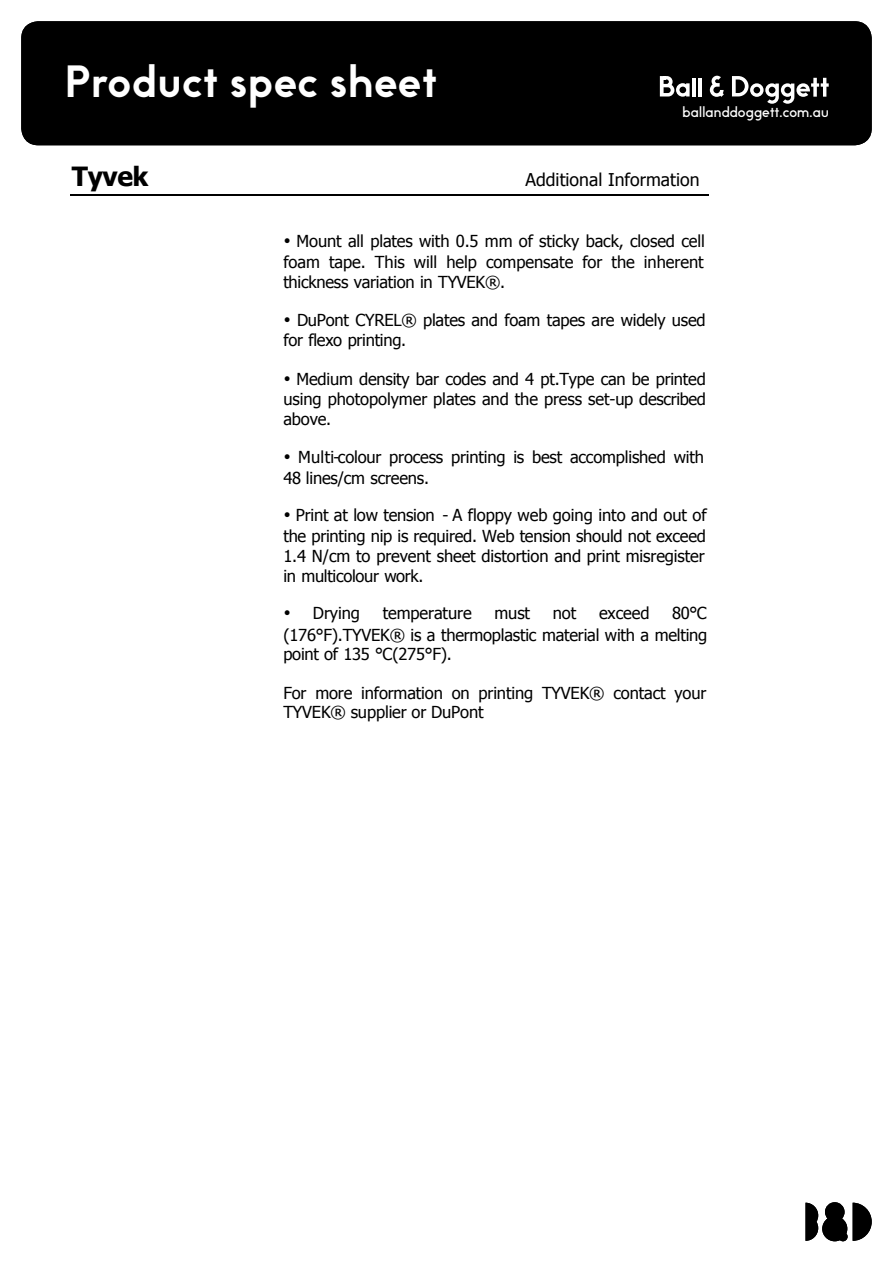
<style>
.page{position:relative;width:893px;height:1263px;background:#fff}
.page>*{position:absolute;margin:0;border:0;box-sizing:border-box;transform-origin:0 0}
.t1{font:700 41.1px "Futwora Pro";letter-spacing:-.03em;color:#fff}
.t2{font:700 26.4px "Tahoma";letter-spacing:-.015em;color:#000}
.t3{font:17.55px "Tahoma";color:#000}
.t4{font:16.5px/20.4px "Tahoma";letter-spacing:-.01em;color:#000;text-align:justify}
.t5{font:13.5px "Futwora Pro";letter-spacing:-.03em;color:#fff}
</style>
<div class="page">
<div style="left:21px;top:21px;width:851px;height:124px;background:#000;border-radius:17px"></div>
<hr style="left:692px;top:78px;width:4px;height:18px;background:#fff">
<hr style="left:698px;top:78px;width:4px;height:18px;background:#fff">
<svg style="left:732px;top:76px;width:97px;height:28px"></svg>
<svg style="left:710px;top:76px;width:14px;height:21px"></svg>
<svg style="left:660px;top:76px;width:30px;height:21px"></svg>
<svg style="left:805px;top:1202px;width:67px;height:39px"></svg>
<hr style="left:70px;top:194px;width:638px;height:1px;background:#000">
<h1 class="t1" style="left:64px;top:51px;width:376px">Product spec sheet</h1>
<p class="t5" style="left:682px;top:102px;width:149px">ballanddoggett.com.au</p>
<h2 class="t2" style="left:72px;top:158px;width:78px">Tyvek</h2>
<p class="t3" style="left:525px;top:168px;width:176px">Additional Information</p>
<p class="t4" style="left:283px;top:230px;width:423px">• Mount all plates with 0.5 mm of sticky back, closed cell foam tape. This will help compensate for the inherent thickness variation in TYVEK®.</p>
<p class="t4" style="left:283px;top:309px;width:424px">• DuPont CYREL® plates and foam tapes are widely used for flexo printing.</p>
<p class="t4" style="left:283px;top:368px;width:424px;line-height:20px">• Medium density bar codes and 4 pt.Type can be printed using photopolymer plates and the press set-up described above.</p>
<p class="t4" style="left:283px;top:446px;width:422px">• Multi-colour process printing is best accomplished with<br>48 lines/cm screens.</p>
<p class="t4" style="left:283px;top:505px;width:425px">• Print at low tension - A floppy web going into and out of the printing nip is required. Web tension should not exceed 1.4 N/cm to prevent sheet distortion and print misregister in multicolour work.</p>
<p class="t4" style="left:283px;top:602px;width:78px">• Drying</p>
<p class="t4" style="left:383px;top:602px;width:91px">temperature</p>
<p class="t4" style="left:494px;top:602px;width:37px">must</p>
<p class="t4" style="left:553px;top:602px;width:25px">not</p>
<p class="t4" style="left:599px;top:602px;width:52px">exceed</p>
<p class="t4" style="left:283px;top:602px;width:425px;line-height:21.6px;text-align:right">80°C<br>(176°F).TYVEK® is a thermoplastic material with a melting</p>
<p class="t4" style="left:283px;top:643px;width:170px">point of 135 °C(275°F).</p>
<p class="t4" style="left:283px;top:682px;width:424px;line-height:19.4px">For more information on printing TYVEK® contact your<br>TYVEK® supplier or DuPont</p>
</div>
